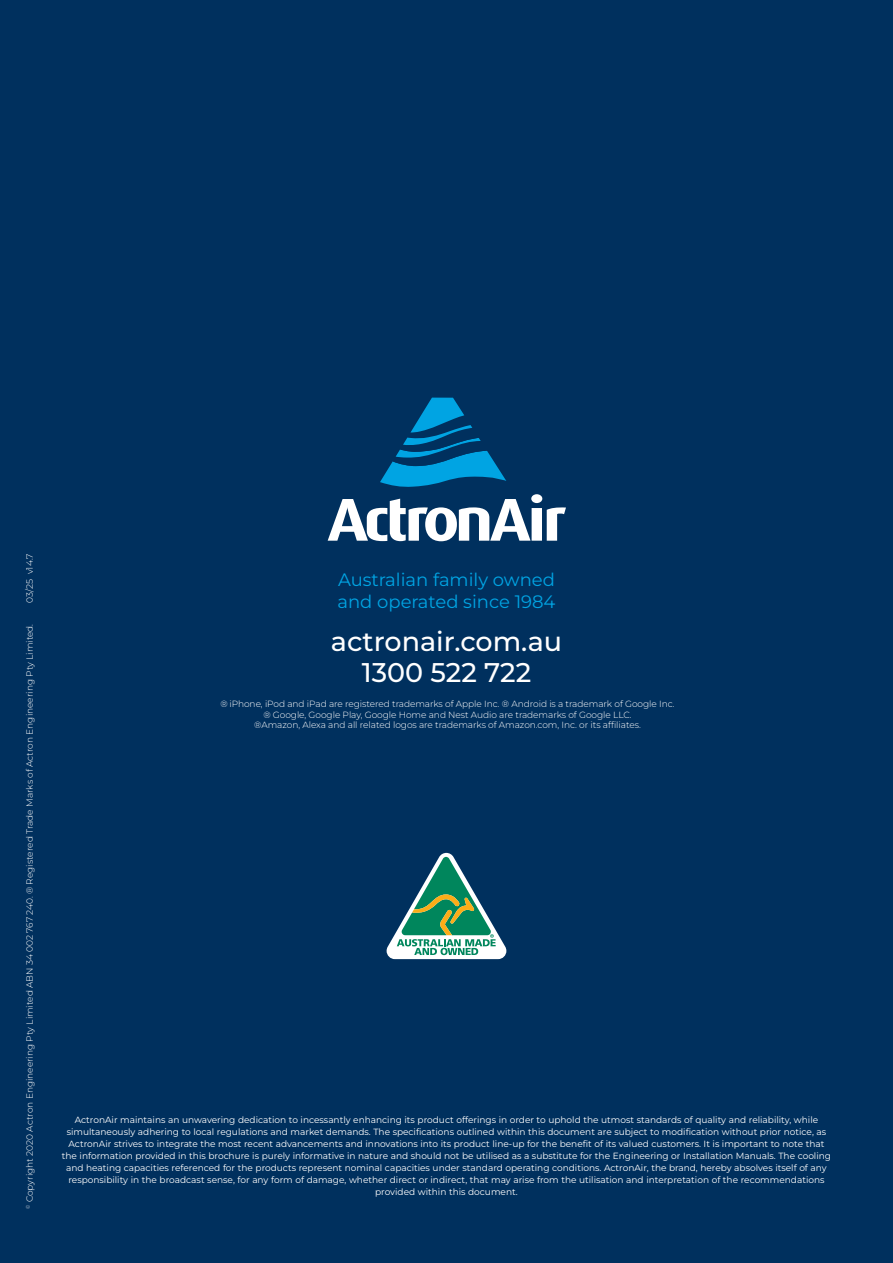
<style>
.page{position:relative;width:893px;height:1263px;background:#00305e}
.page>*{position:absolute;margin:0;border:0;box-sizing:border-box;transform-origin:0 0}
.t1{font:500 27px/31.5px "Montserrat";color:#fff;text-align:center}
.t2{font:18px/22.5px "Montserrat";color:#00a4e3}
.t3{font:9px/12px "Montserrat";color:#fff;text-align:center}
.t4{font:300 9px/10.8px "Montserrat";letter-spacing:-.005em;color:#fff;text-align:center}
</style>
<div class="page">
<svg style="left:328px;top:494px;width:238px;height:47px"></svg>
<svg style="left:380px;top:398px;width:126px;height:89px"></svg>
<svg style="left:387px;top:853px;width:119px;height:106px"></svg>
<p class="t4" style="left:24px;top:603px;width:51px;rotate:-90deg">03/25 v14.7</p>
<p class="t4" style="left:24px;top:1209px;width:587px;rotate:-90deg"><sup>©</sup> Copyright 2020 Actron Engineering Pty Limited ABN 34 002 767 240. ® Registered Trade Marks of Actron Engineering Pty Limited.</p>
<h2 class="t2" style="left:337px;top:568px;width:220px">Australian family owned and operated since 1984</h2>
<h1 class="t1" style="left:331px;top:625px;width:233px">actronair.com.au<br>1300 522 722</h1>
<p class="t4" style="left:220px;top:698px;width:456px">® iPhone, iPod and iPad are registered trademarks of Apple Inc. ® Android is a trademark of Google Inc. ® Google, Google Play, Google Home and Nest Audio are trademarks of Google LLC.<br>®Amazon, Alexa and all related logos are trademarks of Amazon.com, Inc. or its affiliates.</p>
<p class="t3" style="left:62px;top:1113px;width:771px">ActronAir maintains an unwavering dedication to incessantly enhancing its product offerings in order to uphold the utmost standards of quality and reliability, while simultaneously adhering to local regulations and market demands. The specifications outlined within this document are subject to modification without prior notice, as ActronAir strives to integrate the most recent advancements and innovations into its product line-up for the benefit of its valued customers. It is important to note that the information provided in this brochure is purely informative in nature and should not be utilised as a substitute for the Engineering or Installation Manuals. The cooling and heating capacities referenced for the products represent nominal capacities under standard operating conditions. ActronAir, the brand, hereby absolves itself of any responsibility in the broadcast sense, for any form of damage, whether direct or indirect, that may arise from the utilisation and interpretation of the recommendations provided within this document.</p>
</div>
